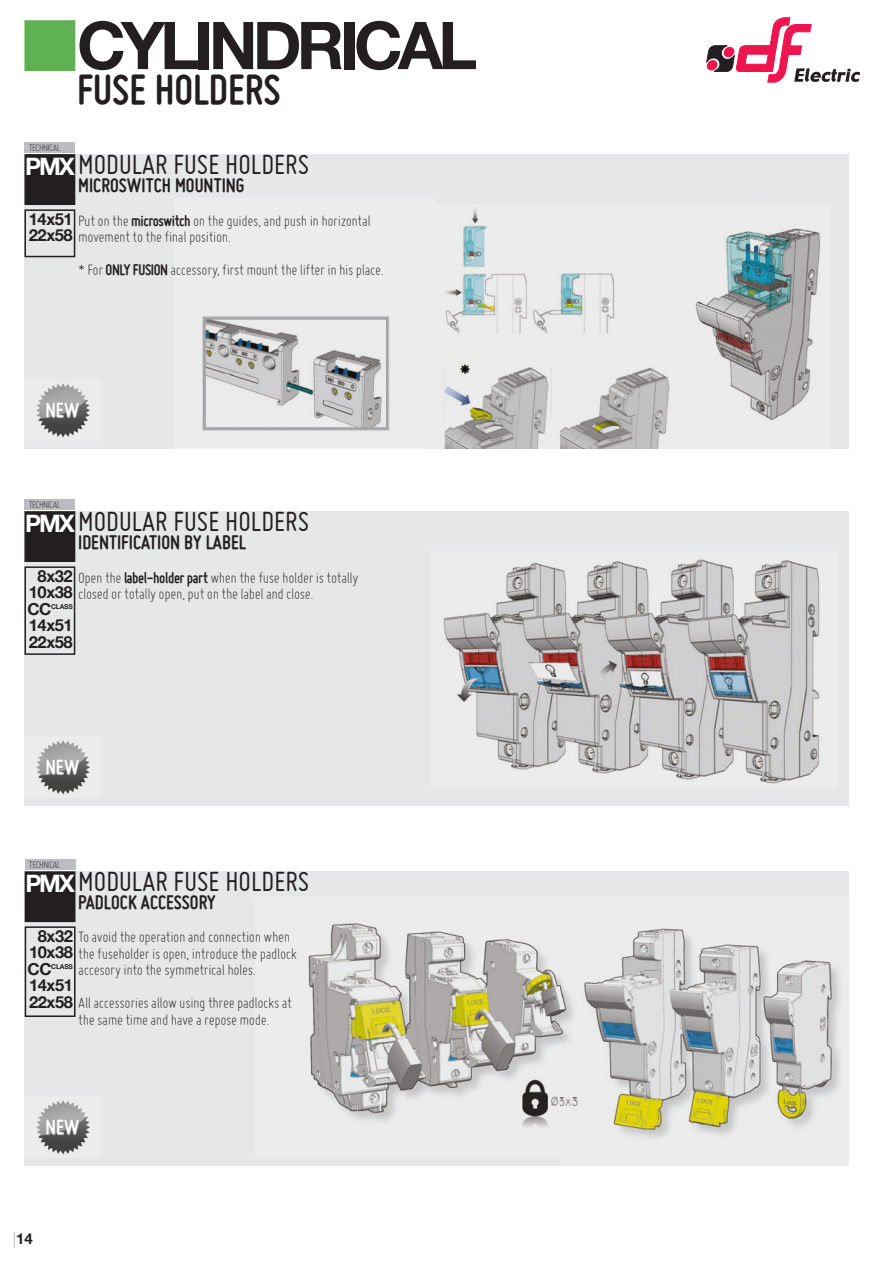
<style>
.page{position:relative;width:893px;height:1263px;background:#fff}
.page>*{position:absolute;margin:0;border:0;box-sizing:border-box;transform-origin:0 0}
.t1{font:700 66px "Helvetica Neue";letter-spacing:-.075em;color:#231f20}
.t2{font:700 45px "Miso";color:#231f20}
.t3{font:30px "Miso";color:#231f20}
.t4{font:700 24px "Helvetica Neue";letter-spacing:-.09em;color:#fff}
.t5{font:700 21.9px "Miso";color:#fff}
.t6{font:700 21px "Miso";color:#231f20}
.t7{font:300 16.5px/16.5px "Miso";letter-spacing:-.025em;color:#231f20}
.t8{font:700 16.5px/16.5px "Helvetica Neue";letter-spacing:-.025em;color:#231f20}
.t9{font:700 15px "Helvetica Neue";color:#231f20}
.t10{font:300 10.5px "Miso";letter-spacing:-.05em;color:#231f20}
.t11{font:700 6.75px "Helvetica Neue";letter-spacing:-.025em;color:#231f20}
.s1{font-family:"Helvetica Neue";font-weight:700}
.s2{font-weight:700}
.s3{font-weight:200}
</style>
<div class="page">
<div style="left:25px;top:21px;width:50px;height:49px;background:#60b152"></div>
<div style="left:24px;top:20px;width:51px;height:51px;border:2px solid #60b152"></div>
<svg style="left:706px;top:17px;width:154px;height:66px"></svg>
<div style="left:24px;top:154px;width:825px;height:295px;background:#e6e7e9"></div>
<img style="left:444px;top:209px;width:377px;height:240px">
<div style="left:24px;top:209px;width:51px;height:48px;border:2px solid #231f20"></div>
<div style="left:24px;top:511px;width:825px;height:295px;background:#e6e7e9"></div>
<img style="left:443px;top:559px;width:377px;height:225px">
<div style="left:25px;top:871px;width:824px;height:295px;background:#e6e7e9"></div>
<img style="left:308px;top:923px;width:300px;height:204px">
<img style="left:560px;top:923px;width:199px;height:27px">
<img style="left:608px;top:950px;width:231px;height:187px">
<div style="left:24px;top:566px;width:51px;height:89px;border:2px solid #231f20"></div>
<img style="left:174px;top:316px;width:250px;height:133px">
<div style="left:25px;top:926px;width:51px;height:91px;border:2px solid #231f20"></div>
<div style="left:25px;top:155px;width:50px;height:49px;background:#231f20"></div>
<div style="left:24px;top:154px;width:51px;height:51px;border:2px solid #231f20"></div>
<img style="left:36px;top:383px;width:54px;height:54px">
<svg style="left:46px;top:402px;width:33px;height:17px"></svg>
<div style="left:25px;top:512px;width:50px;height:49px;background:#231f20"></div>
<div style="left:24px;top:511px;width:51px;height:51px;border:2px solid #231f20"></div>
<img style="left:36px;top:740px;width:54px;height:54px">
<svg style="left:46px;top:759px;width:33px;height:17px"></svg>
<div style="left:24px;top:142px;width:51px;height:11px;background:#bcbdc0"></div>
<div style="left:24px;top:499px;width:51px;height:11px;background:#bcbdc0"></div>
<div style="left:25px;top:872px;width:50px;height:49px;background:#231f20"></div>
<div style="left:25px;top:871px;width:50px;height:51px;border:2px solid #231f20"></div>
<img style="left:36px;top:1100px;width:54px;height:54px">
<svg style="left:46px;top:1119px;width:33px;height:17px"></svg>
<div style="left:25px;top:859px;width:50px;height:11px;background:#bcbdc0"></div>
<h1 class="t1" style="left:77px;top:-14px;width:402px">CYLINDRICAL</h1>
<p class="t10" style="left:29px;top:141px;width:33px">TECHNICAL</p>
<h2 class="t2" style="left:77px;top:64px;width:205px">FUSE HOLDERS</h2>
<h3 class="t3" style="left:78px;top:148px;width:233px">MODULAR FUSE HOLDERS</h3>
<p class="t6" style="left:78px;top:173px;width:168px">MICROSWITCH MOUNTING</p>
<h3 class="t4" style="left:25px;top:144px;width:51px">PMX</h3>
<p class="t7" style="left:29px;top:212px;width:343px"><span class="s1">14x51</span> Put on the <span class="s2">microswitch</span> on the guides, and push in horizontal<br><span class="s1">22x58</span> movement to the final position.</p>
<p class="t7" style="left:78px;top:261px;width:307px">* For <span class="s2">ONLY FUSION</span> accessory, first mount the lifter in his place.</p>
<h3 class="t5" style="left:45px;top:398px;width:35px">NEW</h3>
<p class="t10" style="left:29px;top:498px;width:33px">TECHNICAL</p>
<h3 class="t3" style="left:78px;top:505px;width:233px">MODULAR FUSE HOLDERS</h3>
<p class="t6" style="left:78px;top:530px;width:169px">IDENTIFICATION BY LABEL</p>
<h3 class="t4" style="left:25px;top:501px;width:51px">PMX</h3>
<p class="t7" style="left:29px;top:569px;width:331px;text-indent:9px"><span class="s1">8x32</span> Open the <span class="s2">label-holder part</span> when the fuse holder is totally<br><span class="s1">10x38</span> closed or totally open, put on the label and close.</p>
<p class="t8" style="left:27px;top:600px;width:26px">CC</p>
<p class="t11" style="left:51px;top:600px;width:23px">CLASS</p>
<p class="t8" style="left:29px;top:616px;width:45px">14x51<br>22x58</p>
<h3 class="t5" style="left:45px;top:755px;width:35px">NEW</h3>
<p class="t10" style="left:29px;top:858px;width:33px">TECHNICAL</p>
<h3 class="t3" style="left:78px;top:865px;width:232px">MODULAR FUSE HOLDERS</h3>
<p class="t6" style="left:78px;top:890px;width:139px">PADLOCK ACCESSORY</p>
<h3 class="t4" style="left:25px;top:861px;width:51px">PMX</h3>
<p class="t7" style="left:29px;top:928px;width:270px;text-align:center"><span class="s1">8x32</span> To avoid the operation and connection when<br><span class="s1">10x38</span> the fuseholder is open, introduce the padlock</p>
<p class="t8" style="left:28px;top:959px;width:26px">CC</p>
<p class="t11" style="left:51px;top:960px;width:23px">CLASS</p>
<p class="t8" style="left:29px;top:976px;width:45px">14x51</p>
<p class="t7" style="left:29px;top:994px;width:265px"><span class="s1">22x58</span> All accessories allow using three padlocks at</p>
<p class="t7" style="left:78px;top:961px;width:179px">accesory into the symmetrical holes.</p>
<p class="t7" style="left:78px;top:1011px;width:193px">the same time and have a repose mode.</p>
<h3 class="t5" style="left:46px;top:1115px;width:35px">NEW</h3>
<p class="t9" style="left:13px;top:1225px;width:22px"><span class="s3">|</span>14</p>
</div>
